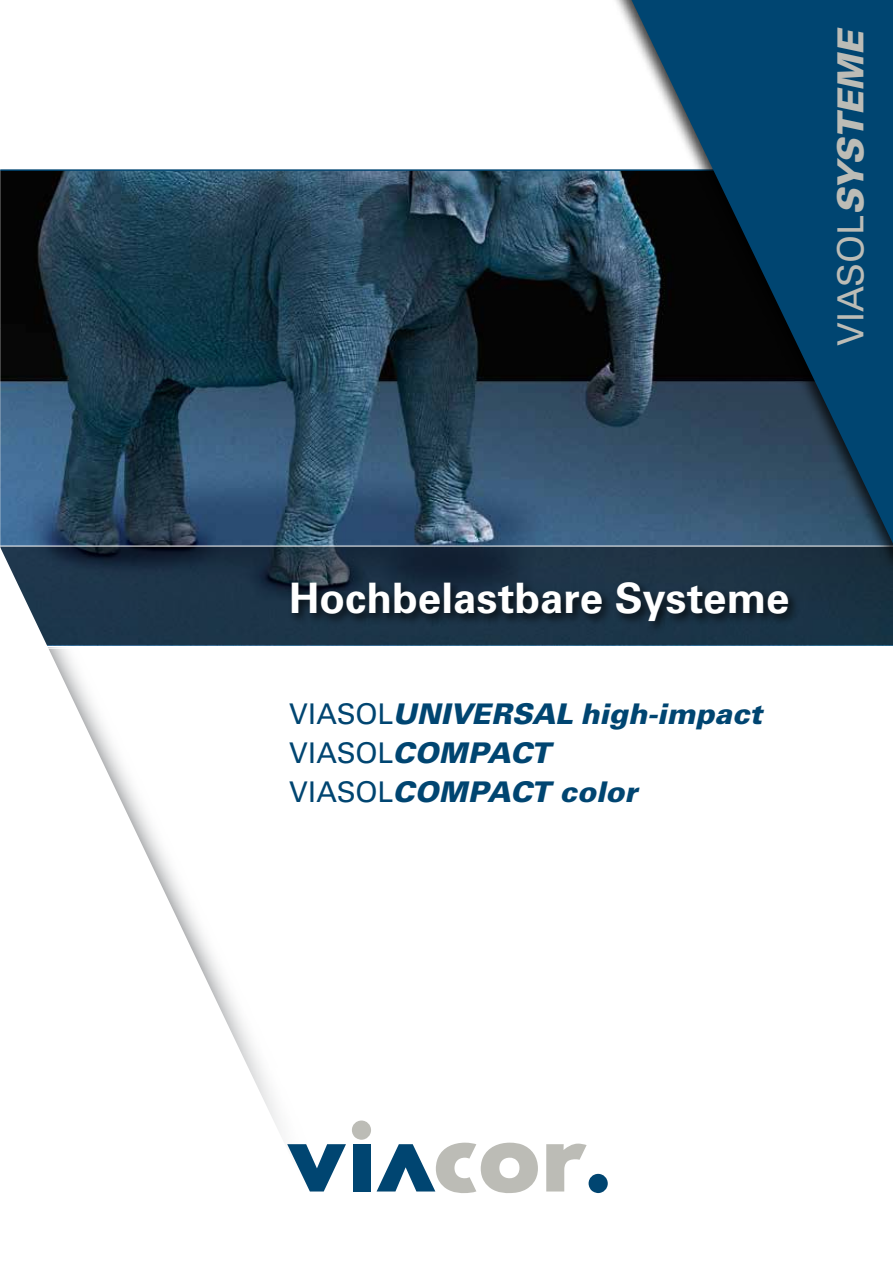
<style>
.page{position:relative;width:893px;height:1263px;background:#fff}
.page>*{position:absolute;margin:0;border:0;box-sizing:border-box;transform-origin:0 0}
.t1{font:700 42px "Univers";color:#fff}
.t2{font:italic 900 36px "Univers";color:#bcbcb6}
.t3{font:italic 900 28.5px/39px "Univers";color:#004571}
.s1{font-weight:400;font-style:normal}
</style>
<div class="page">
<img style="left:1px;top:171px;width:561px;height:375px">
<div style="left:0;top:546px;width:893px;height:99px;background:linear-gradient(to bottom,#17283a,#1a3749)"></div>
<svg style="left:341px;top:1144px;width:5px;height:11px"></svg>
<div style="left:353px;top:1144px;width:18px;height:47px;background:#004571"></div>
<svg style="left:352px;top:1120px;width:19px;height:20px"></svg>
<svg style="left:546px;top:1143px;width:62px;height:50px"></svg>
<svg style="left:377px;top:1143px;width:161px;height:50px"></svg>
<hr style="left:0;top:546px;width:893px;height:1px;background:#fff">
<svg style="left:1px;top:547px;width:340px;height:645px"></svg>
<hr style="left:0;top:648px;width:893px;height:1px;background:#fff">
<img style="left:0;top:170px;width:1px;height:159px">
<img style="left:0;top:487px;width:1px;height:159px">
<hr style="left:0;top:170px;width:893px;height:1px;background:#004571">
<div style="left:562px;top:0;width:331px;height:574px;background:#000;opacity:.75"></div>
<svg style="left:631px;top:0;width:262px;height:544px;fill:#004571"></svg>
<img style="left:0;top:329px;width:1px;height:158px">
<div style="left:288px;top:579px;width:512px;height:55px;background:#000;opacity:.75"></div>
<p class="t2" style="left:828px;top:346px;width:320px;rotate:-90deg"><span class="s1">VIASOL</span>SYSTEME</p>
<h1 class="t1" style="left:289px;top:574px;width:502px">Hochbelastbare Systeme</h1>
<p class="t3" style="left:289px;top:694px;width:474px"><span class="s1">VIASOL</span>UNIVERSAL high-impact<br><span class="s1">VIASOL</span>COMPACT<br><span class="s1">VIASOL</span>COMPACT color</p>
</div>
